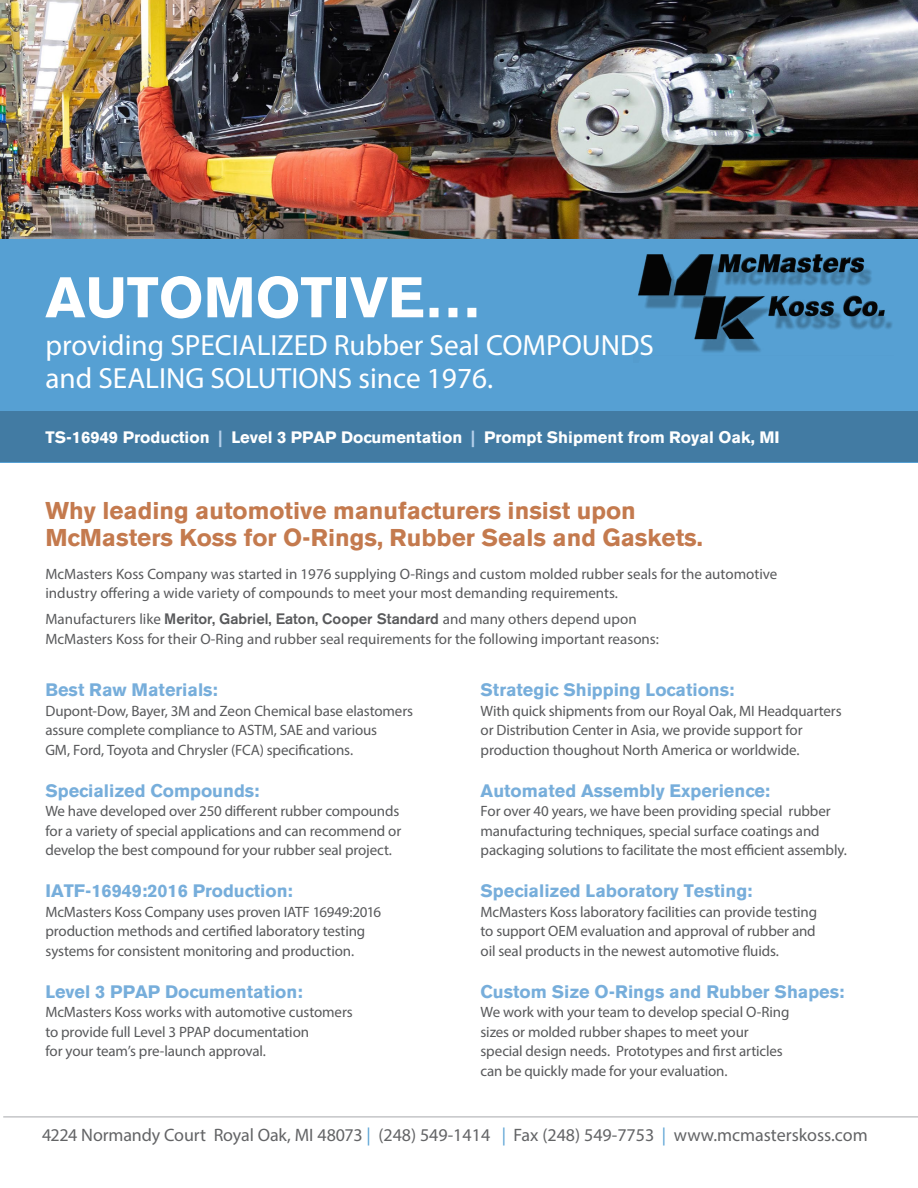
<style>
.page{position:relative;width:918px;height:1188px;background:#fff}
.page>*{position:absolute;margin:0;border:0;box-sizing:border-box;transform-origin:0 0}
.t1{font:700 56.7px "Akzidenz Grotesk BE";color:#fff}
.t2{font:29.25px/33.5px "Myriad Pro";color:#fff}
.t3{font:700 24.15px/27px "Akzidenz Grotesk BE";color:#c47a4e}
.t4{font:700 18px "Akzidenz Grotesk BE";color:#77aedb}
.t5{font:18px "Myriad Pro";color:#636466}
.t6{font:700 16.5px "Akzidenz Grotesk BE";color:#fff}
.t7{font:15px/19.5px "Myriad Pro";letter-spacing:-.01em;color:#58595b}
.s1{color:#b4cfea}
.s2{font-family:"Akzidenz Grotesk BE";font-weight:500}
.s3{color:#56a0d3}
</style>
<div class="page">
<div style="left:0;top:239px;width:918px;height:223px;background:#56a0d3"></div>
<hr style="left:3px;top:1117px;width:915px;height:1px;background:#a7a9ac">
<div style="left:0;top:412px;width:918px;height:50px;background:#427ba3"></div>
<img style="left:638px;top:254px;width:254px;height:98px">
<img style="left:0;top:0;width:918px;height:239px">
<h1 class="t1" style="left:45px;top:265px;width:437px">AUTOMOTIVE…</h1>
<h2 class="t2" style="left:45px;top:328px;width:610px">providing SPECIALIZED Rubber Seal COMPOUNDS and SEALING SOLUTIONS since 1976.</h2>
<p class="t6" style="left:45px;top:427px;width:736px">TS-16949 Production <span class="s1">|</span> Level 3 PPAP Documentation <span class="s1">|</span> Prompt Shipment from Royal Oak, MI</p>
<h3 class="t3" style="left:45px;top:498px;width:659px">Why leading automotive manufacturers insist upon<br>McMasters Koss for O-Rings, Rubber Seals and Gaskets.</h3>
<p class="t7" style="left:45px;top:564px;width:734px">McMasters Koss Company was started in 1976 supplying O-Rings and custom molded rubber seals for the automotive industry offering a wide variety of compounds to meet your most demanding requirements.</p>
<p class="t7" style="left:45px;top:609px;width:615px">Manufacturers like <span class="s2">Meritor, Gabriel, Eaton, Cooper Standard</span> and many others depend upon<br>McMasters Koss for their O-Ring and rubber seal requirements for the following important reasons:</p>
<p class="t4" style="left:45px;top:680px;width:174px">Best Raw Materials:</p>
<p class="t7" style="left:45px;top:701px;width:369px">Dupont-Dow, Bayer, 3M and Zeon Chemical base elastomers assure complete compliance to ASTM, SAE and various<br>GM, Ford, Toyota and Chrysler (FCA) specifications.</p>
<p class="t4" style="left:45px;top:780px;width:216px">Specialized Compounds:</p>
<p class="t7" style="left:45px;top:801px;width:357px">We have developed over 250 different rubber compounds for a variety of special applications and can recommend or develop the best compound for your rubber seal project.</p>
<p class="t4" style="left:45px;top:881px;width:249px">IATF-16949:2016 Production:</p>
<p class="t7" style="left:45px;top:902px;width:337px">McMasters Koss Company uses proven IATF 16949:2016 production methods and certified laboratory testing systems for consistent monitoring and production.</p>
<p class="t4" style="left:45px;top:981px;width:259px">Level 3 PPAP Documentation:</p>
<p class="t7" style="left:45px;top:1002px;width:309px">McMasters Koss works with automotive customers to provide full Level 3 PPAP documentation<br>for your team’s pre-launch approval.</p>
<p class="t4" style="left:481px;top:680px;width:255px">Strategic Shipping Locations:</p>
<p class="t7" style="left:481px;top:701px;width:363px">With quick shipments from our Royal Oak, MI Headquarters or Distribution Center in Asia, we provide support for production thoughout North America or worldwide.</p>
<p class="t4" style="left:481px;top:780px;width:291px">Automated Assembly Experience:</p>
<p class="t7" style="left:481px;top:801px;width:368px">For over 40 years, we have been providing special rubber manufacturing techniques, special surface coatings and packaging solutions to facilitate the most efficient assembly.</p>
<p class="t4" style="left:481px;top:881px;width:273px">Specialized Laboratory Testing:</p>
<p class="t7" style="left:481px;top:902px;width:338px;text-align:justify">McMasters Koss laboratory facilities can provide testing to support OEM evaluation and approval of rubber and oil seal products in the newest automotive fluids.</p>
<p class="t4" style="left:481px;top:981px;width:365px">Custom Size O-Rings and Rubber Shapes:</p>
<p class="t7" style="left:481px;top:1002px;width:310px">We work with your team to develop special O-Ring sizes or molded rubber shapes to meet your special design needs. Prototypes and first articles can be quickly made for your evaluation.</p>
<p class="t5" style="left:42px;top:1124px;width:827px">4224 Normandy Court Royal Oak, MI 48073 <span class="s3">|</span> (248) 549-1414 <span class="s3">|</span> Fax (248) 549-7753 <span class="s3">|</span> www.mcmasterskoss.com</p>
</div>
